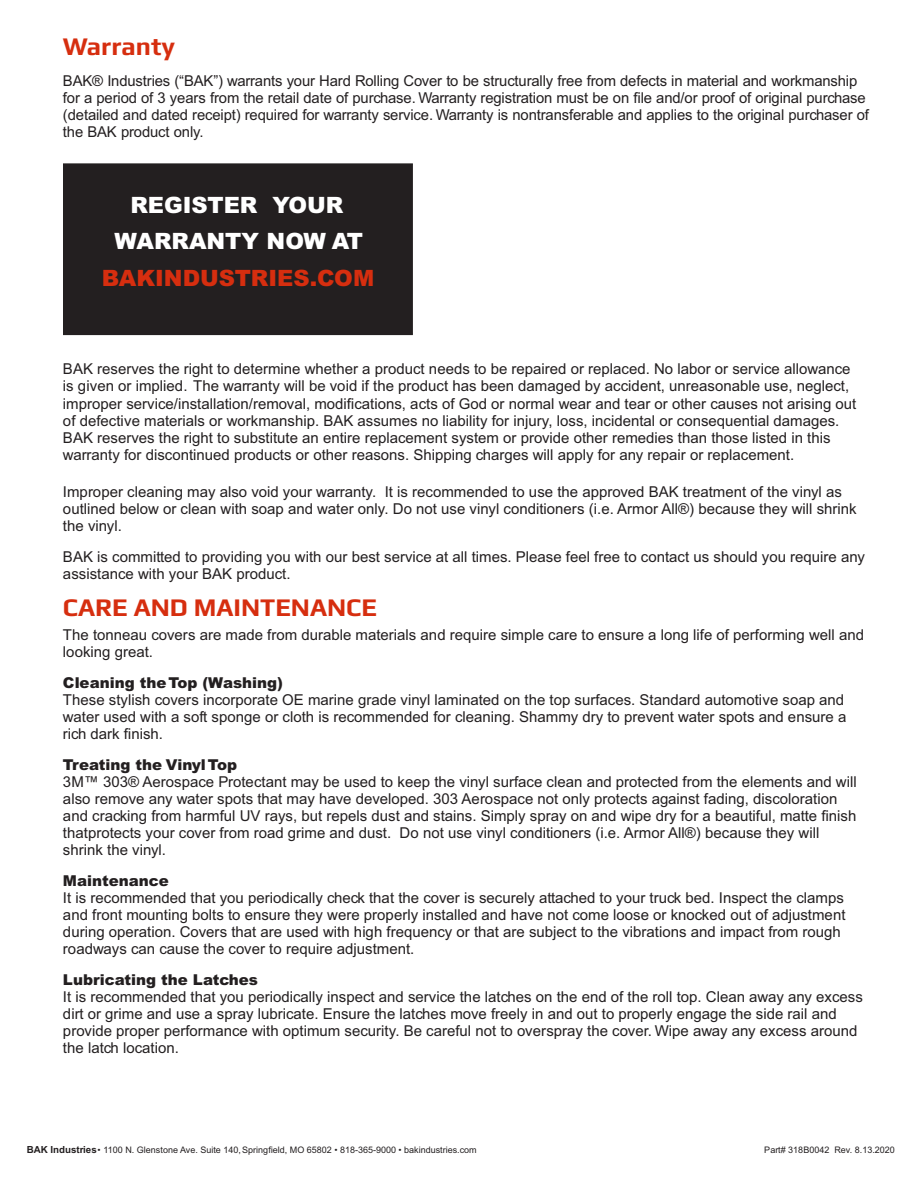
<style>
.page{position:relative;width:918px;height:1188px;background:#fff}
.page>*{position:absolute;margin:0;border:0;box-sizing:border-box;transform-origin:0 0}
.t1{font:700 25.5px "Play";color:#d62e0f}
.t2{font:900 22.5px/36.9px "Arial";color:#fff;text-align:center}
.t3{font:900 22.5px "Arial";color:#d62e0f}
.t4{font:15px/17.1px "Arial";color:#231f20}
.t5{font:900 15px "Arial";color:#231f20}
.t6{font:9px "Arial";color:#231f20}
.s1{font-weight:700;font-size:9.75px}
</style>
<div class="page">
<div style="left:64px;top:164px;width:348px;height:170px;background:#231f20"></div>
<div style="left:63px;top:163px;width:350px;height:172px;border:1px solid #231f20"></div>
<h1 class="t1" style="left:63px;top:31px;width:114px">Warranty</h1>
<p class="t4" style="left:63px;top:73px;width:808px">BAK® Industries (“BAK”) warrants your Hard Rolling Cover to be structurally free from defects in material and workmanship for a period of 3 years from the retail date of purchase. Warranty registration must be on file and/or proof of original purchase (detailed and dated receipt) required for warranty service. Warranty is nontransferable and applies to the original purchaser of the BAK product only.</p>
<h2 class="t2" style="left:114px;top:188px;width:250px">REGISTER YOUR<br>WARRANTY NOW AT</h2>
<h2 class="t3" style="left:102px;top:270px;width:274px">BAKINDUSTRIES.COM</h2>
<p class="t4" style="left:63px;top:362px;width:795px">BAK reserves the right to determine whether a product needs to be repaired or replaced. No labor or service allowance is given or implied. The warranty will be void if the product has been damaged by accident, unreasonable use, neglect, improper service/installation/removal, modifications, acts of God or normal wear and tear or other causes not arising out of defective materials or workmanship. BAK assumes no liability for injury, loss, incidental or consequential damages.<br>BAK reserves the right to substitute an entire replacement system or provide other remedies than those listed in this warranty for discontinued products or other reasons. Shipping charges will apply for any repair or replacement.</p>
<p class="t4" style="left:63px;top:485px;width:795px">Improper cleaning may also void your warranty. It is recommended to use the approved BAK treatment of the vinyl as outlined below or clean with soap and water only. Do not use vinyl conditioners (i.e. Armor All®) because they will shrink the vinyl.</p>
<p class="t4" style="left:63px;top:550px;width:803px">BAK is committed to providing you with our best service at all times. Please feel free to contact us should you require any assistance with your BAK product.</p>
<h1 class="t1" style="left:63px;top:593px;width:316px">CARE AND MAINTENANCE</h1>
<p class="t4" style="left:63px;top:628px;width:803px">The tonneau covers are made from durable materials and require simple care to ensure a long life of performing well and looking great.</p>
<p class="t5" style="left:63px;top:677px;width:222px">Cleaning the Top (Washing)</p>
<p class="t4" style="left:63px;top:693px;width:785px">These stylish covers incorporate OE marine grade vinyl laminated on the top surfaces. Standard automotive soap and water used with a soft sponge or cloth is recommended for cleaning. Shammy dry to prevent water spots and ensure a rich dark finish.</p>
<p class="t5" style="left:63px;top:759px;width:176px">Treating the Vinyl Top</p>
<p class="t4" style="left:63px;top:775px;width:795px">3M™ 303® Aerospace Protectant may be used to keep the vinyl surface clean and protected from the elements and will also remove any water spots that may have developed. 303 Aerospace not only protects against fading, discoloration and cracking from harmful UV rays, but repels dust and stains. Simply spray on and wipe dry for a beautiful, matte finish thatprotects your cover from road grime and dust. Do not use vinyl conditioners (i.e. Armor All®) because they will shrink the vinyl.</p>
<p class="t5" style="left:63px;top:875px;width:107px">Maintenance</p>
<p class="t4" style="left:63px;top:891px;width:784px">It is recommended that you periodically check that the cover is securely attached to your truck bed. Inspect the clamps and front mounting bolts to ensure they were properly installed and have not come loose or knocked out of adjustment during operation. Covers that are used with high frequency or that are subject to the vibrations and impact from rough roadways can cause the cover to require adjustment.</p>
<p class="t5" style="left:63px;top:974px;width:196px">Lubricating the Latches</p>
<p class="t4" style="left:63px;top:990px;width:801px">It is recommended that you periodically inspect and service the latches on the end of the roll top. Clean away any excess dirt or grime and use a spray lubricate. Ensure the latches move freely in and out to properly engage the side rail and provide proper performance with optimum security. Be careful not to overspray the cover. Wipe away any excess around the latch location.</p>
<p class="t6" style="left:27px;top:1146px;width:452px"><span class="s1">BAK Industries</span> • 1100 N. Glenstone Ave. Suite 140, Springfield, MO 65802 • 818-365-9000 • bakindustries.com</p>
<p class="t6" style="left:764px;top:1146px;width:132px">Part# 318B0042 Rev. 8.13.2020</p>
</div>
